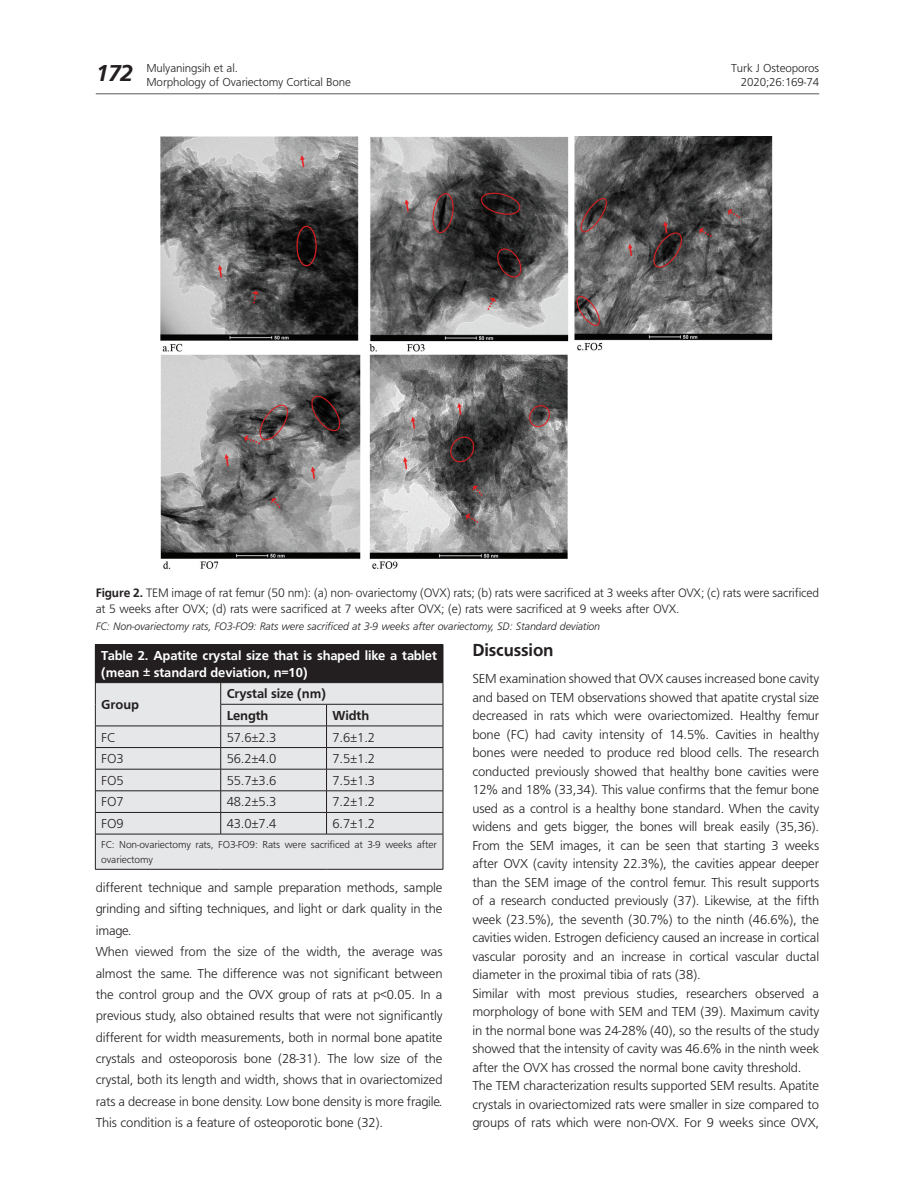
<style>
.page{position:relative;width:915px;height:1191px;background:#fff}
.page>*{position:absolute;margin:0;border:0;box-sizing:border-box;transform-origin:0 0}
.t1{font:24px "Frugal Bold Italic Tr";color:#231f20}
.ARABASLIK{font:18px "Frugal Bold Tr";letter-spacing:-.01em;color:#231f20}
.YAZI{font:13.5px/18.5px "Frugal Normal Tr";letter-spacing:-.01em;color:#231f20;text-align:justify}
.TABLO_YAZI{font:13.5px "Frugal Normal Tr";letter-spacing:-.01em;color:#231f20}
.TABLO_BASLIK{font:13.5px/16.5px "Frugal Bold Tr";letter-spacing:-.01em;color:#fff}
.TABLO_ARA{font:13.5px "Frugal Bold Tr";letter-spacing:-.01em;color:#231f20}
.RESIM-ALTI{font:12.75px/15.3px "Frugal Normal Tr";letter-spacing:-.01em;color:#231f20}
.t2{font:12px/13.5px "Frugal Normal Tr";letter-spacing:-.01em;color:#231f20}
.RESIM-ALTI-2{font:11.25px "Frugal Italic Tr";letter-spacing:-.01em;color:#231f20}
.TABLO_ALTI{font:10.5px/15.8px "Frugal Normal Tr";letter-spacing:-.01em;color:#231f20}
.s1{font-family:"Frugal Bold Tr"}
</style>
<div class="page">
<hr style="left:96px;top:94px;width:723px;height:1px;background:#57585a">
<div style="left:95px;top:644px;width:348px;height:38px;background:#231f20"></div>
<div style="left:96px;top:683px;width:346px;height:186px;background:#e6e7e9"></div>
<hr style="left:220px;top:704px;width:106px;height:1px;background:#231f20">
<hr style="left:326px;top:704px;width:117px;height:1px;background:#231f20">
<hr style="left:95px;top:747px;width:126px;height:1px;background:#231f20">
<hr style="left:221px;top:747px;width:105px;height:1px;background:#231f20">
<hr style="left:326px;top:747px;width:117px;height:1px;background:#231f20">
<hr style="left:95px;top:769px;width:126px;height:1px;background:#231f20">
<hr style="left:221px;top:769px;width:105px;height:1px;background:#231f20">
<hr style="left:326px;top:769px;width:117px;height:1px;background:#231f20">
<hr style="left:95px;top:790px;width:126px;height:1px;background:#231f20">
<hr style="left:221px;top:790px;width:105px;height:1px;background:#231f20">
<hr style="left:326px;top:790px;width:117px;height:1px;background:#231f20">
<hr style="left:95px;top:812px;width:126px;height:1px;background:#231f20">
<hr style="left:221px;top:812px;width:105px;height:1px;background:#231f20">
<svg style="left:220px;top:683px;width:1px;height:151px"></svg>
<hr style="left:326px;top:812px;width:117px;height:1px;background:#231f20">
<svg style="left:326px;top:704px;width:1px;height:130px"></svg>
<hr style="left:95px;top:682px;width:126px;height:1px;background:#231f20">
<hr style="left:221px;top:682px;width:105px;height:1px;background:#231f20">
<hr style="left:326px;top:682px;width:117px;height:1px;background:#231f20">
<svg style="left:95px;top:683px;width:1px;height:151px"></svg>
<svg style="left:442px;top:683px;width:1px;height:151px"></svg>
<hr style="left:95px;top:725px;width:126px;height:1px;background:#231f20">
<hr style="left:221px;top:725px;width:105px;height:1px;background:#231f20">
<hr style="left:326px;top:725px;width:117px;height:1px;background:#231f20">
<hr style="left:95px;top:834px;width:126px;height:1px;background:#231f20">
<hr style="left:221px;top:834px;width:105px;height:1px;background:#231f20">
<hr style="left:326px;top:834px;width:117px;height:1px;background:#231f20">
<hr style="left:95px;top:834px;width:1px;height:35px;background:#231f20">
<hr style="left:442px;top:834px;width:1px;height:35px;background:#231f20">
<hr style="left:95px;top:869px;width:126px;height:1px;background:#231f20">
<hr style="left:221px;top:869px;width:105px;height:1px;background:#231f20">
<hr style="left:326px;top:869px;width:117px;height:1px;background:#231f20">
<img style="left:160px;top:136px;width:612px;height:433px">
<h1 class="t1" style="left:96px;top:59px;width:39px">172</h1>
<p class="t2" style="left:146px;top:62px;width:206px">Mulyaningsih et al.<br>Morphology of Ovariectomy Cortical Bone</p>
<p class="t2" style="left:731px;top:62px;width:89px">Turk J Osteoporos</p>
<p class="t2" style="left:740px;top:75px;width:80px">2020;26:169-74</p>
<p class="RESIM-ALTI" style="left:96px;top:585px;width:724px"><span class="s1">Figure 2.</span> TEM image of rat femur (50 nm): (a) non- ovariectomy (OVX) rats; (b) rats were sacrificed at 3 weeks after OVX; (c) rats were sacrificed at 5 weeks after OVX; (d) rats were sacrificed at 7 weeks after OVX; (e) rats were sacrificed at 9 weeks after OVX.</p>
<p class="RESIM-ALTI-2" style="left:96px;top:620px;width:506px">FC: Non-ovariectomy rats, FO3-FO9: Rats were sacrificed at 3-9 weeks after ovariectomy, SD: Standard deviation</p>
<p class="TABLO_BASLIK" style="left:101px;top:647px;width:337px">Table 2. Apatite crystal size that is shaped like a tablet (mean ± standard deviation, n=10)</p>
<p class="TABLO_ARA" style="left:101px;top:697px;width:39px">Group</p>
<p class="TABLO_ARA" style="left:226px;top:686px;width:101px">Crystal size (nm)</p>
<p class="TABLO_ARA" style="left:226px;top:707px;width:43px">Length</p>
<p class="TABLO_ARA" style="left:332px;top:707px;width:38px">Width</p>
<p class="TABLO_YAZI" style="left:101px;top:729px;width:15px">FC</p>
<p class="TABLO_YAZI" style="left:226px;top:729px;width:51px">57.6±2.3</p>
<p class="TABLO_YAZI" style="left:332px;top:729px;width:44px">7.6±1.2</p>
<p class="TABLO_YAZI" style="left:101px;top:751px;width:24px">FO3</p>
<p class="TABLO_YAZI" style="left:226px;top:751px;width:51px">56.2±4.0</p>
<p class="TABLO_YAZI" style="left:332px;top:751px;width:44px">7.5±1.2</p>
<p class="TABLO_YAZI" style="left:101px;top:773px;width:24px">FO5</p>
<p class="TABLO_YAZI" style="left:226px;top:773px;width:51px">55.7±3.6</p>
<p class="TABLO_YAZI" style="left:332px;top:773px;width:44px">7.5±1.3</p>
<p class="TABLO_YAZI" style="left:101px;top:794px;width:24px">FO7</p>
<p class="TABLO_YAZI" style="left:226px;top:794px;width:51px">48.2±5.3</p>
<p class="TABLO_YAZI" style="left:332px;top:794px;width:44px">7.2±1.2</p>
<p class="TABLO_YAZI" style="left:101px;top:816px;width:24px">FO9</p>
<p class="TABLO_YAZI" style="left:226px;top:816px;width:51px">43.0±7.4</p>
<p class="TABLO_YAZI" style="left:332px;top:816px;width:44px">6.7±1.2</p>
<p class="TABLO_ALTI" style="left:101px;top:836px;width:337px">FC: Non-ovariectomy rats, FO3-FO9: Rats were sacrificed at 3-9 weeks after ovariectomy</p>
<p class="YAZI" style="left:96px;top:876px;width:348px;line-height:21.5px">different technique and sample preparation methods, sample grinding and sifting techniques, and light or dark quality in the image.</p>
<p class="YAZI" style="left:96px;top:940px;width:348px;line-height:21.5px">When viewed from the size of the width, the average was almost the same. The difference was not significant between the control group and the OVX group of rats at p&lt;0.05. In a previous study, also obtained results that were not significantly different for width measurements, both in normal bone apatite crystals and osteoporosis bone (28-31). The low size of the crystal, both its length and width, shows that in ovariectomized rats a decrease in bone density. Low bone density is more fragile.<br>This condition is a feature of osteoporotic bone (32).</p>
<p class="ARABASLIK" style="left:472px;top:639px;width:83px">Discussion</p>
<p class="YAZI" style="left:472px;top:669px;width:348px">SEM examination showed that OVX causes increased bone cavity and based on TEM observations showed that apatite crystal size decreased in rats which were ovariectomized. Healthy femur bone (FC) had cavity intensity of 14.5%. Cavities in healthy bones were needed to produce red blood cells. The research conducted previously showed that healthy bone cavities were 12% and 18% (33,34). This value confirms that the femur bone used as a control is a healthy bone standard. When the cavity widens and gets bigger, the bones will break easily (35,36).<br>From the SEM images, it can be seen that starting 3 weeks after OVX (cavity intensity 22.3%), the cavities appear deeper than the SEM image of the control femur. This result supports of a research conducted previously (37). Likewise, at the fifth week (23.5%), the seventh (30.7%) to the ninth (46.6%), the cavities widen. Estrogen deficiency caused an increase in cortical vascular porosity and an increase in cortical vascular ductal diameter in the proximal tibia of rats (38).</p>
<p class="YAZI" style="left:472px;top:983px;width:348px">Similar with most previous studies, researchers observed a morphology of bone with SEM and TEM (39). Maximum cavity in the normal bone was 24-28% (40), so the results of the study showed that the intensity of cavity was 46.6% in the ninth week after the OVX has crossed the normal bone cavity threshold.</p>
<p class="YAZI" style="left:472px;top:1076px;width:348px">The TEM characterization results supported SEM results. Apatite crystals in ovariectomized rats were smaller in size compared to groups of rats which were non-OVX. For 9 weeks since OVX,</p>
</div>
